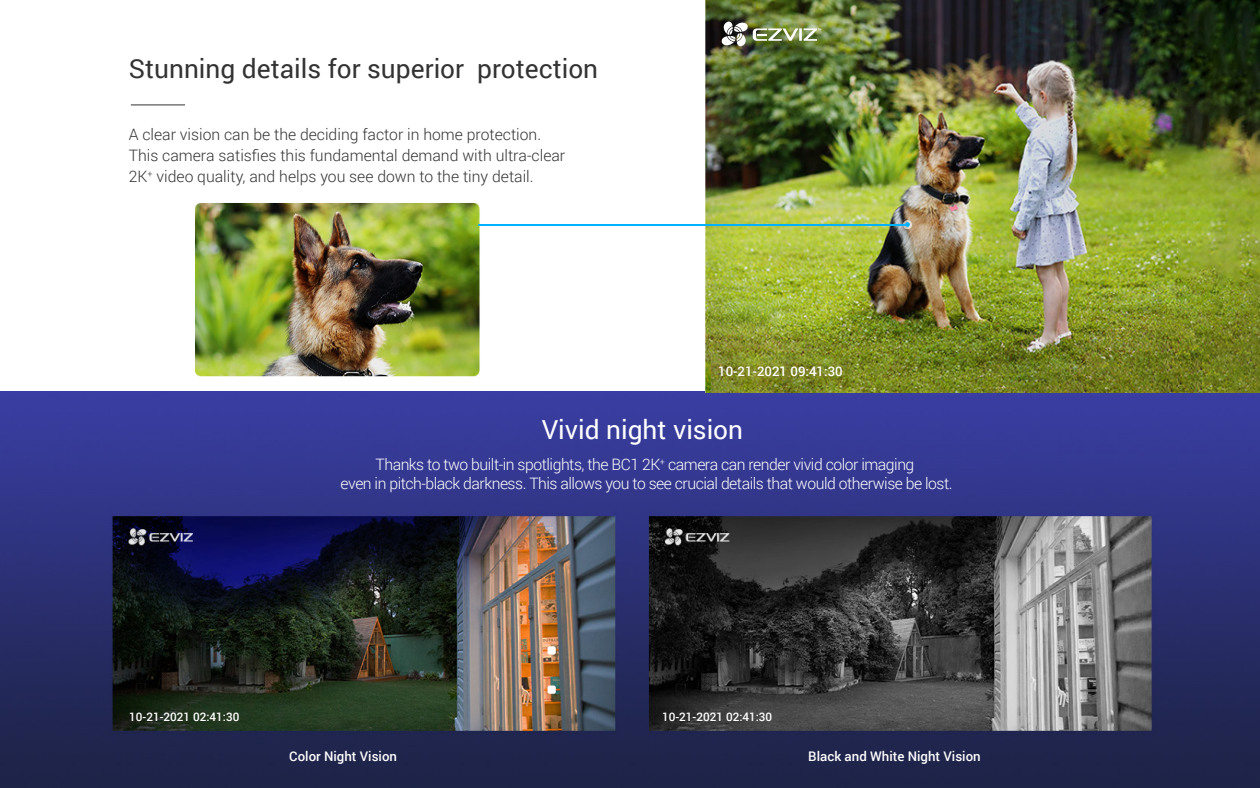
<style>
.page{position:relative;width:1260px;height:788px;background:#fff}
.page>*{position:absolute;margin:0;border:0;box-sizing:border-box;transform-origin:0 0}
.t1{font:26.25px "Roboto";color:#333}
.t2{font:26.25px "Roboto";color:#fff}
.t3{font:300 15.75px/21px "Roboto";color:#333}
.t4{font:300 15.75px/18.9px "Roboto";letter-spacing:-.03em;color:#fff;text-align:center}
.t5{font:500 13.3px "Roboto";color:#fff}
.t6{font:500 11.72px "Roboto";color:#fff}
</style>
<div class="page">
<img style="left:0;top:392px;width:1260px;height:396px">
<div style="left:548px;top:646px;width:8px;height:8px;background:#fff;border-radius:2px"></div>
<div style="left:548px;top:685px;width:8px;height:8px;background:#fff;border-radius:2px"></div>
<img style="left:706px;top:0;width:554px;height:392px">
<img style="left:103px;top:104px;width:434px;height:439px">
<svg style="left:903px;top:220px;width:9px;height:9px"></svg>
<svg style="left:905px;top:222px;width:5px;height:5px"></svg>
<img style="left:721px;top:22px;width:100px;height:24px">
<hr style="left:478px;top:224px;width:429px;height:1px;background:#00b1ff">
<h1 class="t1" style="left:129px;top:50px;width:471px">Stunning details for superior protection</h1>
<p class="t3" style="left:129px;top:124px;width:438px">A clear vision can be the deciding factor in home protection.<br>This camera satisfies this fundamental demand with ultra-clear<br>2K<sup>+</sup> video quality, and helps you see down to the tiny detail.</p>
<p class="t5" style="left:718px;top:362px;width:126px">10-21-2021 09:41:30</p>
<h1 class="t2" style="left:542px;top:411px;width:203px">Vivid night vision</h1>
<p class="t4" style="left:341px;top:454px;width:614px">Thanks to two built-in spotlights, the BC1 2K<sup>+</sup> camera can render vivid color imaging<br>even in pitch-black darkness. This allows you to see crucial details that would otherwise be lost.</p>
<p class="t6" style="left:129px;top:708px;width:112px">10-21-2021 02:41:30</p>
<p class="t6" style="left:662px;top:708px;width:112px">10-21-2021 02:41:30</p>
<p class="t5" style="left:289px;top:747px;width:109px">Color Night Vision</p>
<p class="t5" style="left:808px;top:747px;width:174px">Black and White Night Vision</p>
</div>
